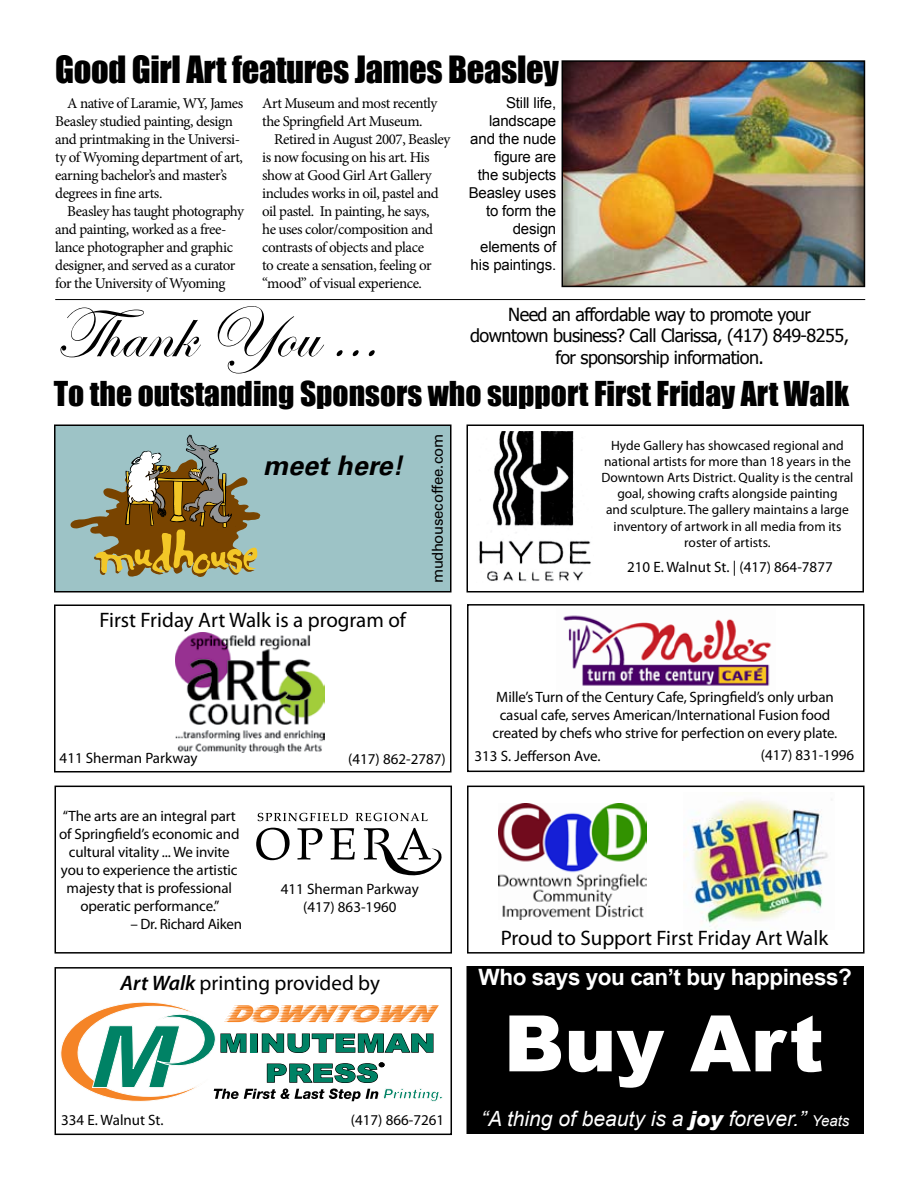
<style>
.page{position:relative;width:918px;height:1188px;background:#fff}
.page>*{position:absolute;margin:0;border:0;box-sizing:border-box;transform-origin:0 0}
.t1{font:900 78px "Arial";color:#fff}
.t2{font:72px "Edwardian Script ITC";color:#000}
.t3{font:34.5px "Impact";letter-spacing:-.01em;color:#000}
.t4{font:31.5px "Impact";color:#000}
.t5{font:italic 700 27px "Univers LT";color:#000}
.t6{font:700 22.5px "Arial";letter-spacing:-.02em;color:#fff}
.t7{font:21px "Myriad Pro";color:#000}
.t8{font:italic 21px "Arial";color:#fff}
.t9{font:18px/21.6px "Tahoma";letter-spacing:-.03em;color:#000;text-align:center}
.t10{font:15px/18px "Minion Pro";letter-spacing:-.03em;color:#000}
.t11{font:15px/18px "Myriad Pro";letter-spacing:-.01em;color:#000;text-align:center}
.t12{font:15px/18px "Arial";letter-spacing:-.01em;color:#000;text-align:right}
.t13{font:15px "Univers LT";letter-spacing:-.03em;color:#000}
.t14{font:13.5px/16.2px "Myriad Pro";color:#000;text-align:center}
.s1{font-weight:600;font-style:italic}
.s2{font-weight:900}
.s3{font-size:15px}
</style>
<div class="page">
<div style="left:54px;top:604px;width:398px;height:168px;border:2px solid #000"></div>
<div style="left:467px;top:604px;width:398px;height:168px;border:2px solid #000"></div>
<div style="left:55px;top:786px;width:397px;height:168px;border:2px solid #000"></div>
<svg style="left:256px;top:828px;width:34px;height:32px"></svg>
<svg style="left:297px;top:828px;width:25px;height:32px"></svg>
<svg style="left:330px;top:828px;width:25px;height:32px"></svg>
<svg style="left:258px;top:813px;width:90px;height:8px"></svg>
<svg style="left:356px;top:813px;width:71px;height:8px"></svg>
<svg style="left:364px;top:828px;width:78px;height:48px"></svg>
<div style="left:55px;top:967px;width:397px;height:168px;border:2px solid #000"></div>
<svg style="left:61px;top:1002px;width:382px;height:100px"></svg>
<img style="left:176px;top:633px;width:149px;height:120px">
<div style="left:467px;top:786px;width:398px;height:168px;border:2px solid #000"></div>
<img style="left:498px;top:804px;width:149px;height:116px">
<img style="left:685px;top:799px;width:147px;height:131px">
<img style="left:563px;top:615px;width:209px;height:71px">
<div style="left:55px;top:425px;width:396px;height:167px;background:#9dc3c6"></div>
<svg style="left:70px;top:435px;width:191px;height:142px"></svg>
<div style="left:54px;top:424px;width:398px;height:168px;border:2px solid #000"></div>
<div style="left:466px;top:424px;width:398px;height:168px;border:2px solid #000"></div>
<img style="left:479px;top:431px;width:112px;height:150px">
<div style="left:467px;top:967px;width:396px;height:166px;background:#000"></div>
<div style="left:466px;top:966px;width:398px;height:168px;border:2px solid #000"></div>
<img style="left:565px;top:63px;width:297px;height:221px">
<div style="left:562px;top:60px;width:303px;height:227px;border:2px solid #000"></div>
<hr style="left:55px;top:299px;width:810px;height:1px;background:#000">
<h3 class="t3" style="left:55px;top:43px;width:505px">Good Girl Art features James Beasley</h3>
<p class="t10" style="left:55px;top:94px;width:190px;text-indent:12px">A native of Laramie, WY, James<br>Beasley studied painting, design and printmaking in the Universi&shy;ty of Wyoming department of art, earning bachelor’s and master’s degrees in fine arts.</p>
<p class="t10" style="left:55px;top:202px;width:190px;text-indent:12px">Beasley has taught photography and painting, worked as a free&shy;lance photographer and graphic designer, and served as a curator for the University of Wyoming</p>
<p class="t10" style="left:262px;top:94px;width:177px">Art Museum and most recently</p>
<p class="t10" style="left:262px;top:112px;width:162px">the Springfield Art Museum.</p>
<p class="t10" style="left:274px;top:130px;width:178px">Retired in August 2007, Beasley</p>
<p class="t10" style="left:262px;top:148px;width:169px">is now focusing on his art. His</p>
<p class="t10" style="left:262px;top:166px;width:171px">show at Good Girl Art Gallery</p>
<p class="t10" style="left:262px;top:184px;width:178px">includes works in oil, pastel and</p>
<p class="t10" style="left:262px;top:202px;width:169px">oil pastel. In painting, he says,</p>
<p class="t10" style="left:262px;top:220px;width:172px">he uses color/composition and</p>
<p class="t10" style="left:262px;top:238px;width:163px">contrasts of objects and place</p>
<p class="t10" style="left:262px;top:256px;width:171px">to create a sensation, feeling or</p>
<p class="t10" style="left:262px;top:274px;width:161px">“mood” of visual experience.</p>
<p class="t12" style="left:469px;top:94px;width:89px">Still life, landscape and the nude figure are<br>the subjects<br>Beasley uses to form the design elements of his paintings.</p>
<h2 class="t2" style="left:55px;top:294px;width:325px">Thank You ...</h2>
<p class="t9" style="left:470px;top:303px;width:381px">Need an affordable way to promote your downtown business? Call Clarissa, (417) 849-8255, for sponsorship information.</p>
<h3 class="t4" style="left:54px;top:369px;width:797px">To the outstanding Sponsors who support First Friday Art Walk</h3>
<h3 class="t5" style="left:263px;top:450px;width:142px">meet here!</h3>
<h3 class="t7" style="left:99px;top:607px;width:308px">First Friday Art Walk is a program of</h3>
<p class="t13" style="left:429px;top:583px;width:151px;rotate:-90deg">mudhousecoffee.com</p>
<p class="t11" style="left:60px;top:749px;width:139px">411 Sherman Parkway</p>
<p class="t11" style="left:348px;top:749px;width:99px">(417) 862-2787)</p>
<p class="t11" style="left:59px;top:807px;width:182px">“The arts are an integral part of Springfield’s economic and cultural vitality ... We invite you to experience the artistic majesty that is professional operatic performance.”</p>
<p class="t11" style="left:130px;top:915px;width:113px">– Dr. Richard Aiken</p>
<p class="t11" style="left:281px;top:880px;width:139px">411 Sherman Parkway (417) 863-1960</p>
<h3 class="t7" style="left:121px;top:970px;width:261px"><span class="s1">Art Walk</span> printing provided by</h3>
<p class="t11" style="left:61px;top:1111px;width:104px">334 E. Walnut St.</p>
<p class="t11" style="left:351px;top:1111px;width:95px">(417) 866-7261</p>
<p class="t14" style="left:602px;top:437px;width:254px">Hyde Gallery has showcased regional and national artists for more than 18 years in the Downtown Arts District. Quality is the central goal, showing crafts alongside painting<br>and sculpture. The gallery maintains a large inventory of artwork in all media from its roster of artists.</p>
<p class="t11" style="left:627px;top:558px;width:207px">210 E. Walnut St. | (417) 864-7877</p>
<p class="t11" style="left:493px;top:688px;width:346px">Mille’s Turn of the Century Cafe, Springfield’s only urban casual cafe, serves American/International Fusion food created by chefs who strive for perfection on every plate.</p>
<p class="t11" style="left:475px;top:747px;width:128px">313 S. Jefferson Ave.</p>
<p class="t11" style="left:761px;top:746px;width:95px">(417) 831-1996</p>
<h3 class="t7" style="left:501px;top:925px;width:329px">Proud to Support First Friday Art Walk</h3>
<h3 class="t6" style="left:479px;top:963px;width:375px">Who says you can’t buy happiness?</h3>
<h1 class="t1" style="left:504px;top:987px;width:322px">Buy Art</h1>
<h3 class="t8" style="left:481px;top:1105px;width:370px">“A thing of beauty is a <span class="s2">joy</span> forever.” <span class="s3">Yeats</span></h3>
</div>
